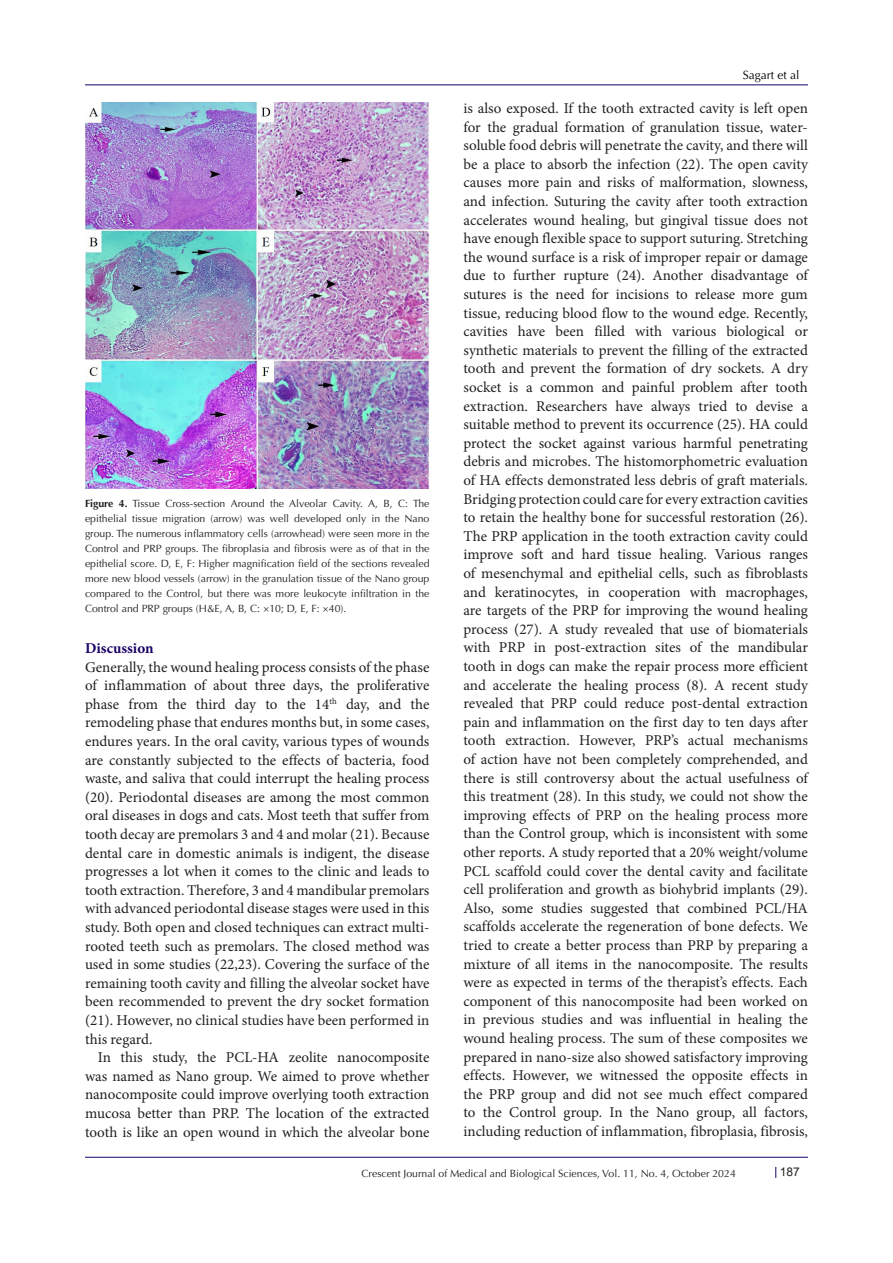
<style>
.page{position:relative;width:893px;height:1263px;background:#fff}
.page>*{position:absolute;margin:0;border:0;box-sizing:border-box;transform-origin:0 0}
.t1{font:15px/18.6px "Minion Pro";color:#231f20;text-align:justify}
.t2{font:700 15px "Minion Pro";color:#190066}
.t3{font:12px "Optima LT Std";color:#000001}
.t4{font:12px "Arial";color:#231f20}
.t5{font:10.5px/15px "Optima LT Std";color:#231f20;text-align:justify}
.s1{font-weight:700}
</style>
<div class="page">
<hr style="left:85px;top:85px;width:723px;height:1px;background:#190066">
<hr style="left:85px;top:1157px;width:723px;height:1px;background:#190066">
<img style="left:85px;top:102px;width:344px;height:387px">
<p class="t5" style="left:85px;top:496px;width:346px"><span class="s1">Figure 4.</span> Tissue Cross-section Around the Alveolar Cavity. A, B, C: The epithelial tissue migration (arrow) was well developed only in the Nano group. The numerous inflammatory cells (arrowhead) were seen more in the Control and PRP groups. The fibroplasia and fibrosis were as of that in the epithelial score. D, E, F: Higher magnification field of the sections revealed more new blood vessels (arrow) in the granulation tissue of the Nano group compared to the Control, but there was more leukocyte infiltration in the Control and PRP groups (H&amp;E, A, B, C: ×10; D, E, F: ×40).</p>
<p class="t2" style="left:85px;top:638px;width:70px">Discussion</p>
<p class="t1" style="left:85px;top:658px;width:346px">Generally, the wound healing process consists of the phase of inflammation of about three days, the proliferative phase from the third day to the 14<sup>th</sup> day, and the remodeling phase that endures months but, in some cases, endures years. In the oral cavity, various types of wounds are constantly subjected to the effects of bacteria, food waste, and saliva that could interrupt the healing process (20). Periodontal diseases are among the most common oral diseases in dogs and cats. Most teeth that suffer from tooth decay are premolars 3 and 4 and molar (21). Because dental care in domestic animals is indigent, the disease progresses a lot when it comes to the clinic and leads to tooth extraction. Therefore, 3 and 4 mandibular premolars with advanced periodontal disease stages were used in this study. Both open and closed techniques can extract multi&shy;rooted teeth such as premolars. The closed method was used in some studies (22,23). Covering the surface of the remaining tooth cavity and filling the alveolar socket have been recommended to prevent the dry socket formation (21). However, no clinical studies have been performed in this regard.</p>
<p class="t1" style="left:85px;top:1048px;width:346px;text-indent:13px">In this study, the PCL-HA zeolite nanocomposite was named as Nano group. We aimed to prove whether nanocomposite could improve overlying tooth extraction mucosa better than PRP. The location of the extracted tooth is like an open wound in which the alveolar bone</p>
<p class="t3" style="left:743px;top:67px;width:58px">Sagart et al</p>
<p class="t1" style="left:463px;top:99px;width:346px">is also exposed. If the tooth extracted cavity is left open for the gradual formation of granulation tissue, water&shy;soluble food debris will penetrate the cavity, and there will be a place to absorb the infection (22). The open cavity causes more pain and risks of malformation, slowness, and infection. Suturing the cavity after tooth extraction accelerates wound healing, but gingival tissue does not have enough flexible space to support suturing. Stretching the wound surface is a risk of improper repair or damage due to further rupture (24). Another disadvantage of sutures is the need for incisions to release more gum tissue, reducing blood flow to the wound edge. Recently, cavities have been filled with various biological or synthetic materials to prevent the filling of the extracted tooth and prevent the formation of dry sockets. A dry socket is a common and painful problem after tooth extraction. Researchers have always tried to devise a suitable method to prevent its occurrence (25). HA could protect the socket against various harmful penetrating debris and microbes. The histomorphometric evaluation of HA effects demonstrated less debris of graft materials.<br>Bridging protection could care for every extraction cavities to retain the healthy bone for successful restoration (26).<br>The PRP application in the tooth extraction cavity could improve soft and hard tissue healing. Various ranges of mesenchymal and epithelial cells, such as fibroblasts and keratinocytes, in cooperation with macrophages, are targets of the PRP for improving the wound healing process (27). A study revealed that use of biomaterials with PRP in post-extraction sites of the mandibular tooth in dogs can make the repair process more efficient and accelerate the healing process (8). A recent study revealed that PRP could reduce post-dental extraction pain and inflammation on the first day to ten days after tooth extraction. However, PRP’s actual mechanisms of action have not been completely comprehended, and there is still controversy about the actual usefulness of this treatment (28). In this study, we could not show the improving effects of PRP on the healing process more than the Control group, which is inconsistent with some other reports. A study reported that a 20% weight/volume PCL scaffold could cover the dental cavity and facilitate cell proliferation and growth as biohybrid implants (29).<br>Also, some studies suggested that combined PCL/HA scaffolds accelerate the regeneration of bone defects. We tried to create a better process than PRP by preparing a mixture of all items in the nanocomposite. The results were as expected in terms of the therapist’s effects. Each component of this nanocomposite had been worked on in previous studies and was influential in healing the wound healing process. The sum of these composites we prepared in nano-size also showed satisfactory improving effects. However, we witnessed the opposite effects in the PRP group and did not see much effect compared to the Control group. In the Nano group, all factors, including reduction of inflammation, fibroplasia, fibrosis,</p>
<p class="t5" style="left:362px;top:1166px;width:376px">Crescent Journal of Medical and Biological Sciences, Vol. 11, No. 4, October 2024</p>
<p class="t4" style="left:780px;top:1163px;width:22px">187</p>
</div>
